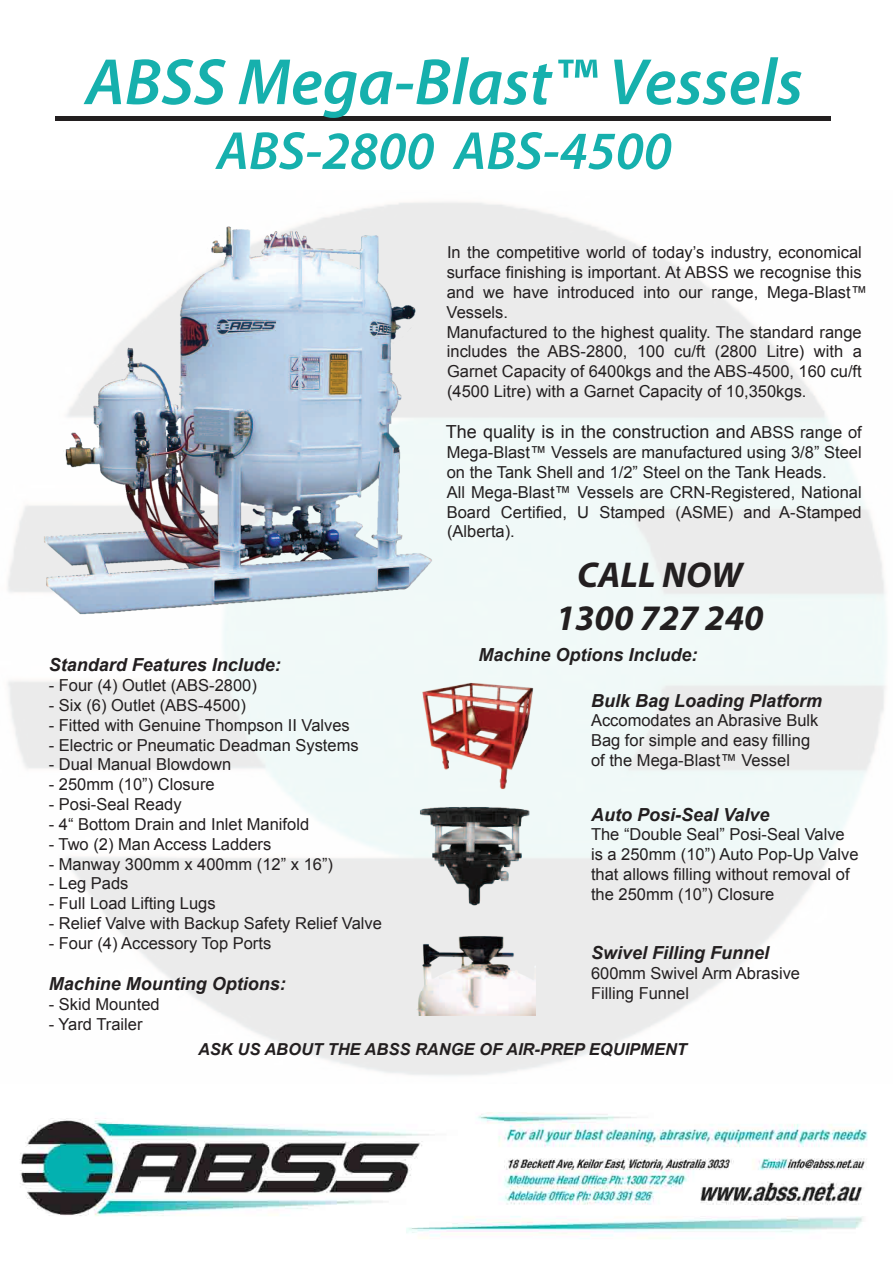
<style>
.page{position:relative;width:893px;height:1263px;background:#fff}
.page>*{position:absolute;margin:0;border:0;box-sizing:border-box;transform-origin:0 0}
.t1{font:85.2px "Myriad Pro";color:#231f20;scale:1.4 1}
.t2{font:italic 600 66px "Myriad Pro";color:#16b0ad}
.t3{font:italic 600 54px "Myriad Pro";color:#16b0ad}
.t4{font:italic 700 36px/43.2px "Myriad Pro";color:#231f20;text-align:center}
.t5{font:italic 700 18px "Arial";color:#231f20}
.t6{font:18px "Arial";color:#231f20}
.t7{font:16.5px/19.8px "Arial";color:#231f20}
.t8{font:italic 700 16.5px "Arial";color:#231f20}
.s1{font-size:16.5px}
</style>
<div class="page">
<img style="left:20px;top:1112px;width:848px;height:127px">
<img style="left:19px;top:215px;width:429px;height:414px">
<img style="left:420px;top:681px;width:114px;height:111px">
<img style="left:418px;top:799px;width:114px;height:114px">
<img style="left:417px;top:933px;width:119px;height:83px">
<h2 class="t2" style="left:85px;top:40px;width:719px">ABSS Mega-Blast™ Vessels</h2>
<h3 class="t3" style="left:217px;top:116px;width:457px">ABS-2800 ABS-4500</h3>
<h1 class="t1" style="left:55px;top:29px;width:556px">_____________</h1>
<p class="t7" style="left:447px;top:243px;width:422px">In the competitive world of today’s industry, economical surface finishing is important. At ABSS we recognise this and we have introduced into our range, Mega-Blast™ Vessels.<br>Manufactured to the highest quality. The standard range includes the ABS-2800, 100 cu/ft (2800 Litre) with a Garnet Capacity of 6400kgs and the ABS-4500, 160 cu/ft (4500 Litre) with a Garnet Capacity of 10,350kgs.</p>
<p class="t6" style="left:446px;top:420px;width:417px">The quality is in the construction and <span class="s1">ABSS range of</span></p>
<p class="t7" style="left:447px;top:443px;width:417px">Mega-Blast™ Vessels are manufactured using 3/8” Steel on the Tank Shell and 1/2” Steel on the Tank Heads.<br>All Mega-Blast™ Vessels are CRN-Registered, National Board Certified, U Stamped (ASME) and A-Stamped (Alberta).</p>
<p class="t5" style="left:49px;top:653px;width:234px">Standard Features Include:</p>
<p class="t7" style="left:49px;top:676px;width:210px">- Four (4) Outlet (ABS-2800)</p>
<p class="t7" style="left:49px;top:695px;width:199px">- Six (6) Outlet (ABS-4500)</p>
<p class="t7" style="left:49px;top:715px;width:303px">- Fitted with Genuine Thompson II Valves</p>
<p class="t7" style="left:49px;top:735px;width:311px">- Electric or Pneumatic Deadman Systems</p>
<p class="t7" style="left:49px;top:755px;width:184px">- Dual Manual Blowdown</p>
<p class="t7" style="left:49px;top:775px;width:167px">- 250mm (10”) Closure</p>
<p class="t7" style="left:49px;top:794px;width:134px">- Posi-Seal Ready</p>
<p class="t7" style="left:49px;top:814px;width:262px">- 4“ Bottom Drain and Inlet Manifold</p>
<p class="t7" style="left:49px;top:834px;width:224px">- Two (2) Man Access Ladders</p>
<p class="t7" style="left:49px;top:854px;width:286px">- Manway 300mm x 400mm (12” x 16”)</p>
<p class="t7" style="left:49px;top:874px;width:81px">- Leg Pads</p>
<p class="t7" style="left:49px;top:893px;width:168px">- Full Load Lifting Lugs</p>
<p class="t7" style="left:49px;top:913px;width:335px">- Relief Valve with Backup Safety Relief Valve</p>
<p class="t7" style="left:49px;top:933px;width:224px">- Four (4) Accessory Top Ports</p>
<p class="t5" style="left:49px;top:972px;width:239px">Machine Mounting Options:</p>
<p class="t7" style="left:49px;top:994px;width:112px">- Skid Mounted</p>
<p class="t7" style="left:49px;top:1014px;width:95px">- Yard Trailer</p>
<h3 class="t4" style="left:556px;top:552px;width:210px">CALL NOW<br>1300 727 240</h3>
<p class="t5" style="left:478px;top:642px;width:221px">Machine Options Include:</p>
<p class="t5" style="left:591px;top:688px;width:233px">Bulk Bag Loading Platform</p>
<p class="t7" style="left:591px;top:711px;width:229px">Accomodates an Abrasive Bulk<br>Bag for simple and easy filling of the Mega-Blast™ Vessel</p>
<p class="t5" style="left:591px;top:802px;width:180px">Auto Posi-Seal Valve</p>
<p class="t7" style="left:591px;top:825px;width:269px">The “Double Seal” Posi-Seal Valve is a 250mm (10”) Auto Pop-Up Valve that allows filling without removal of the 250mm (10”) Closure</p>
<p class="t5" style="left:591px;top:941px;width:180px">Swivel Filling Funnel</p>
<p class="t7" style="left:591px;top:964px;width:211px">600mm Swivel Arm Abrasive<br>Filling Funnel</p>
<p class="t8" style="left:198px;top:1038px;width:490px">ASK US ABOUT THE ABSS RANGE OF AIR-PREP EQUIPMENT</p>
</div>
